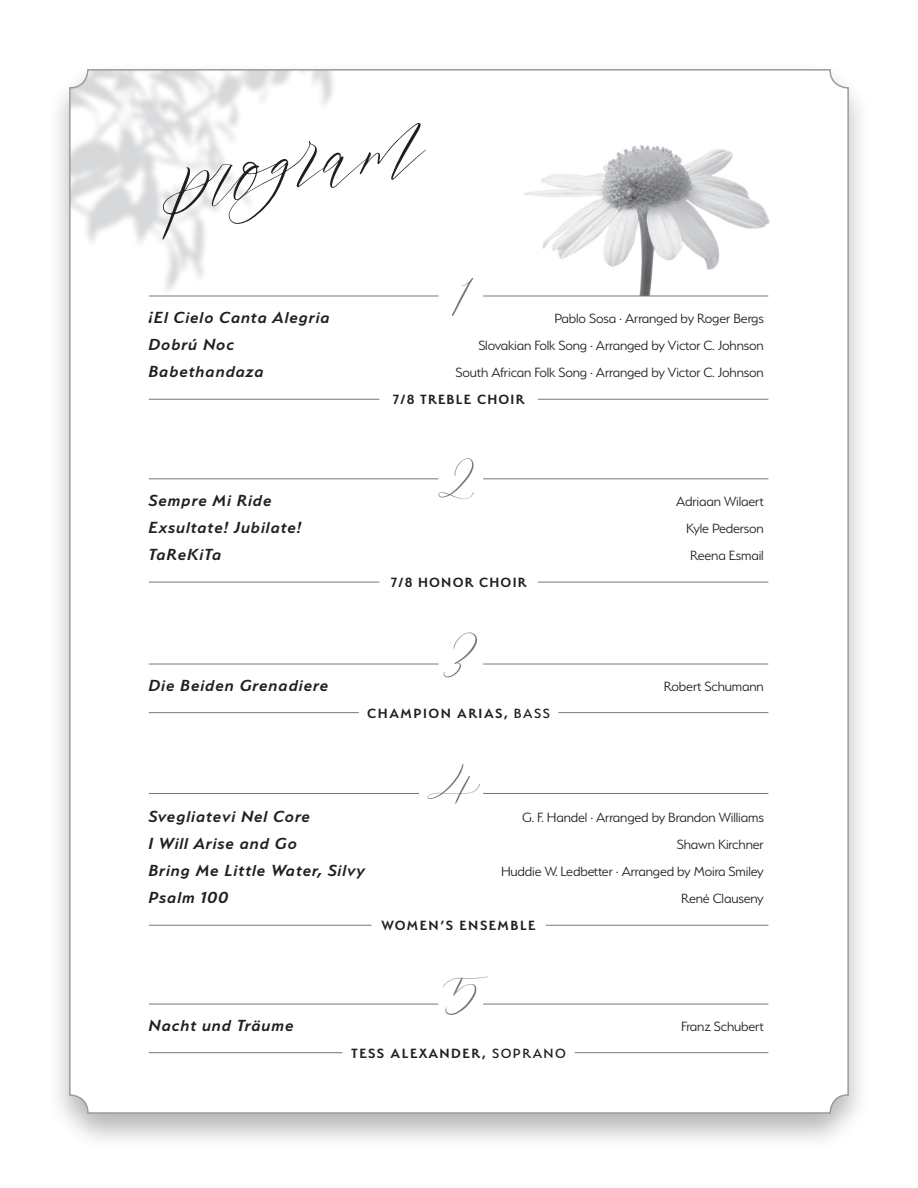
<style>
.page{position:relative;width:918px;height:1188px;background:#fff}
.page>*{position:absolute;margin:0;border:0;box-sizing:border-box;transform-origin:0 0}
.t1{font:108px "La Bohemienne";color:#231f20}
.t2{font:italic 600 18px "Serenity";letter-spacing:.05em;color:#231f20}
.t3{font:300 15px "Serenity";letter-spacing:-.01em;color:#231f20}
.t4{font:600 15px "Serenity";letter-spacing:.1em;color:#231f20}
.t5{font:600 15px "Serenity";letter-spacing:.08em;color:#231f20}
.s1{font-weight:500}
</style>
<div class="page">
<div style="left:46px;top:61px;width:826px;height:1091px;background:#231f20;opacity:.33"></div>
<div style="left:70px;top:70px;width:778px;height:1043px;background:#fff;border-radius:18px"></div>
<hr style="left:149px;top:582px;width:230px;height:1px;background:#76787b">
<hr style="left:538px;top:582px;width:230px;height:1px;background:#76787b">
<hr style="left:149px;top:478px;width:289px;height:1px;background:#76787b">
<hr style="left:483px;top:478px;width:285px;height:1px;background:#76787b">
<hr style="left:149px;top:925px;width:223px;height:1px;background:#76787b">
<hr style="left:546px;top:925px;width:222px;height:1px;background:#76787b">
<hr style="left:149px;top:793px;width:270px;height:1px;background:#76787b">
<hr style="left:483px;top:793px;width:285px;height:1px;background:#76787b">
<hr style="left:149px;top:1004px;width:289px;height:1px;background:#76787b">
<hr style="left:483px;top:1004px;width:285px;height:1px;background:#76787b">
<hr style="left:149px;top:1052px;width:193px;height:1px;background:#76787b">
<hr style="left:575px;top:1052px;width:193px;height:1px;background:#76787b">
<img style="left:522px;top:145px;width:248px;height:151px">
<hr style="left:149px;top:664px;width:289px;height:1px;background:#76787b">
<hr style="left:483px;top:664px;width:285px;height:1px;background:#76787b">
<hr style="left:149px;top:712px;width:210px;height:1px;background:#76787b">
<hr style="left:558px;top:712px;width:210px;height:1px;background:#76787b">
<hr style="left:149px;top:399px;width:230px;height:1px;background:#76787b">
<hr style="left:538px;top:399px;width:230px;height:1px;background:#76787b">
<hr style="left:149px;top:296px;width:289px;height:1px;background:#76787b">
<hr style="left:483px;top:296px;width:285px;height:1px;background:#76787b">
<svg style="left:483px;top:1003px;width:9px;height:2px"></svg>
<p class="t1" style="left:171px;top:103px;width:244px;rotate:-8deg">program</p>
<p class="t2" style="left:149px;top:308px;width:183px">¡El Cielo Canta Alegria</p>
<p class="t3" style="left:554px;top:311px;width:211px">Pablo Sosa · Arranged by Roger Bergs</p>
<p class="t2" style="left:149px;top:335px;width:87px">Dobrú Noc</p>
<p class="t3" style="left:478px;top:338px;width:287px">Slovakian Folk Song · Arranged by Victor C. Johnson</p>
<p class="t2" style="left:149px;top:362px;width:117px">Babethandaza</p>
<p class="t3" style="left:455px;top:365px;width:310px">South African Folk Song · Arranged by Victor C. Johnson</p>
<p class="t5" style="left:393px;top:391px;width:133px">7/8 TREBLE CHOIR</p>
<p class="t2" style="left:149px;top:490px;width:125px">Sempre Mi Ride</p>
<p class="t3" style="left:676px;top:493px;width:89px">Adriaan Wilaert</p>
<p class="t2" style="left:149px;top:517px;width:154px">Exsultate! Jubilate!</p>
<p class="t3" style="left:686px;top:520px;width:79px">Kyle Pederson</p>
<p class="t2" style="left:149px;top:544px;width:74px">TaReKiTa</p>
<p class="t3" style="left:690px;top:547px;width:75px">Reena Esmail</p>
<p class="t5" style="left:391px;top:574px;width:137px">7/8 HONOR CHOIR</p>
<p class="t2" style="left:149px;top:676px;width:181px">Die Beiden Grenadiere</p>
<p class="t3" style="left:664px;top:679px;width:101px">Robert Schumann</p>
<p class="t4" style="left:367px;top:705px;width:184px">CHAMPION ARIAS, <span class="s1">BASS</span></p>
<p class="t2" style="left:149px;top:807px;width:163px">Svegliatevi Nel Core</p>
<p class="t3" style="left:522px;top:809px;width:243px">G. F. Handel · Arranged by Brandon Williams</p>
<p class="t2" style="left:149px;top:834px;width:150px">I Will Arise and Go</p>
<p class="t3" style="left:677px;top:836px;width:88px">Shawn Kirchner</p>
<p class="t2" style="left:149px;top:861px;width:218px">Bring Me Little Water, Silvy</p>
<p class="t3" style="left:501px;top:863px;width:264px">Huddie W. Ledbetter · Arranged by Moira Smiley</p>
<p class="t2" style="left:149px;top:888px;width:81px">Psalm 100</p>
<p class="t3" style="left:681px;top:890px;width:84px">René Clauseny</p>
<p class="t4" style="left:381px;top:917px;width:156px">WOMEN’S ENSEMBLE</p>
<p class="t2" style="left:149px;top:1016px;width:147px">Nacht und Träume</p>
<p class="t3" style="left:681px;top:1019px;width:84px">Franz Schubert</p>
<p class="t4" style="left:351px;top:1045px;width:216px">TESS ALEXANDER, <span class="s1">SOPRANO</span></p>
</div>
